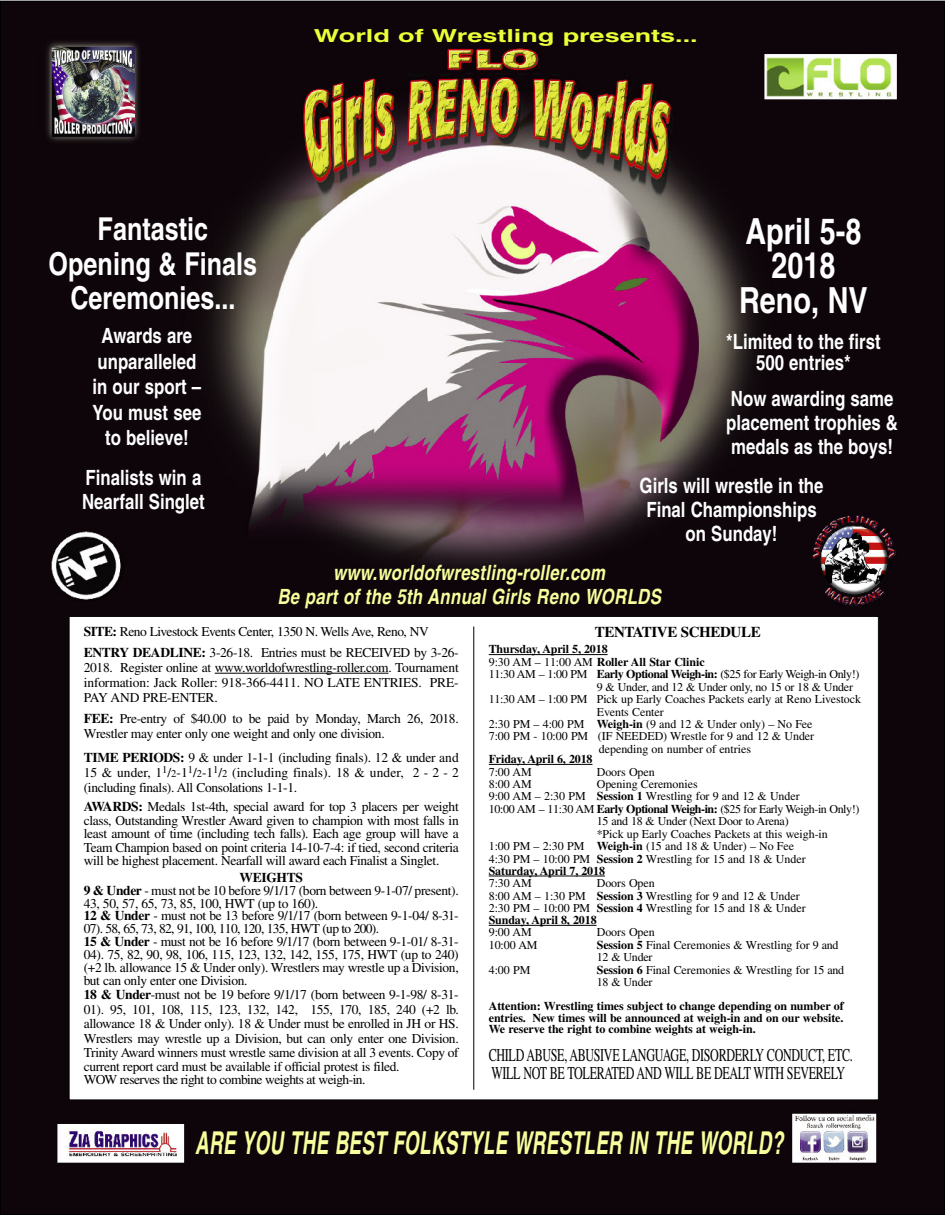
<style>
.page{position:relative;width:945px;height:1215px;background:#fff}
.page>*{position:absolute;margin:0;border:0;box-sizing:border-box;transform-origin:0 0}
.t1{font:700 36px/34.5px "Helvetica";color:#fff;text-align:center;scale:.8 1}
.t2{font:italic 700 31.5px "Helvetica";letter-spacing:.015em;color:#f5ff9c;scale:.6 1}
.t3{font:700 31.5px/34.5px "Helvetica";color:#fff;text-align:center;scale:.8 1}
.t4{font:700 21px/24px "Helvetica";color:#fff;text-align:center;scale:.8 1}
.t5{font:italic 700 21px/24px "Helvetica";letter-spacing:.015em;color:#f5ff9c;text-align:center;scale:.8 1}
.t6{font:18px/18px "Times";letter-spacing:-.025em;color:#000;scale:.67 1}
.t7{font:700 18px "Helvetica";color:#ebff38;scale:1.5 1}
.t8{font:700 15px "Times";letter-spacing:-.025em;color:#000}
.t9{font:13.5px/12.9px "Times";letter-spacing:-.025em;color:#000;text-align:justify}
.t10{font:12px/12.3px "Times";letter-spacing:-.005em;color:#000}
.t11{font:700 12px/11.4px "Times";letter-spacing:-.005em;color:#000;text-align:justify}
.t12{font:12px "Times";letter-spacing:-.035em;color:#000}
.s1{font-weight:700}
.s2{font-size:10.5px}
.s3{font-weight:400}
</style>
<div class="page">
<img style="left:2px;top:3px;width:941px;height:1210px">
<div style="left:69px;top:616px;width:809px;height:484px;background:#fff"></div>
<hr style="left:215px;top:673px;width:173px;height:1px;background:#000">
<hr style="left:489px;top:654px;width:119px;height:1px;background:#000">
<hr style="left:489px;top:764px;width:104px;height:1px;background:#000">
<hr style="left:489px;top:876px;width:116px;height:1px;background:#000">
<hr style="left:489px;top:925px;width:108px;height:1px;background:#000">
<hr style="left:474px;top:627px;width:1px;height:463px;background:#000">
<h3 class="t7" style="left:314px;top:29px;width:257px">World of Wrestling presents...</h3>
<h2 class="t3" style="left:49px;top:215px;width:262px">Fantastic<br>Opening &amp; Finals<br>Ceremonies...</h2>
<h3 class="t4" style="left:93px;top:325px;width:138px;line-height:25.5px">Awards are unparalleled in our sport –<br>You must see to believe!</h3>
<h3 class="t4" style="left:82px;top:468px;width:155px;text-align:left">Finalists win a<br>Nearfall Singlet</h3>
<h1 class="t1" style="left:739px;top:217px;width:162px">April 5-8<br>2018<br>Reno, NV</h1>
<h3 class="t4" style="left:726px;top:333px;width:195px;line-height:21px">*Limited to the first<br>500 entries*</h3>
<h3 class="t4" style="left:726px;top:389px;width:216px;text-align:left">Now awarding same placement trophies &amp; medals as the boys!</h3>
<h3 class="t4" style="left:640px;top:476px;width:231px">Girls will wrestle in the<br>Final Championships on Sunday!</h3>
<h3 class="t5" style="left:277px;top:563px;width:481px">www.worldofwrestling-roller.com<br>Be part of the 5th Annual Girls Reno WORLDS</h3>
<p class="t9" style="left:84px;top:622px;width:377px;line-height:21px"><span class="s1">SITE:</span> Reno Livestock Events Center, 1350 N. Wells Ave, Reno, NV<br><span class="s1">ENTRY DEADLINE:</span> 3-26-18. Entries must be RECEIVED by 3-26-</p>
<p class="t9" style="left:84px;top:661px;width:377px;line-height:15px">2018. Register online at www.worldofwrestling-roller.com. Tournament information: Jack Roller: 918-366-4411. NO LATE ENTRIES. PRE-PAY AND PRE-ENTER.</p>
<p class="t9" style="left:84px;top:712px;width:377px;line-height:15px"><span class="s1">FEE:</span> Pre-entry of $40.00 to be paid by Monday, March 26, 2018.<br>Wrestler may enter only one weight and only one division.</p>
<p class="t9" style="left:84px;top:751px;width:377px;line-height:15px"><span class="s1">TIME PERIODS:</span> 9 &amp; under 1-1-1 (including finals). 12 &amp; under and 15 &amp; under, 1<sup>1</sup>/<span class="s2">2</span>-1<sup>1</sup>/<span class="s2">2</span>-1<sup>1</sup>/<span class="s2">2</span> (including finals). 18 &amp; under, 2 - 2 - 2 (including finals). All Consolations 1-1-1.</p>
<p class="t9" style="left:84px;top:801px;width:377px;line-height:13.5px"><span class="s1">AWARDS:</span> Medals 1st-4th, special award for top 3 placers per weight class, Outstanding Wrestler Award given to champion with most falls in least amount of time (including tech falls). Each age group will have a Team Champion based on point criteria 14-10-7-4: if tied, second criteria will be highest placement. Nearfall will award each Finalist a Singlet.</p>
<p class="t9" style="left:84px;top:872px;width:377px;text-align:left;text-indent:156px"><span class="s1">WEIGHTS<br>9 &amp; Under</span> - must not be 10 before 9/1/17 (born between 9-1-07/ present).<br>43, 50, 57, 65, 73, 85, 100, HWT (up to 160).<br><span class="s1">12 &amp; Under</span> - must not be 13 before 9/1/17 (born between 9-1-04/ 8-31- 07). 58, 65, 73, 82, 91, 100, 110, 120, 135, HWT (up to 200).<br><span class="s1">15 &amp; Under</span> - must not be 16 before 9/1/17 (born between 9-1-01/ 8-31- 04). 75, 82, 90, 98, 106, 115, 123, 132, 142, 155, 175, HWT (up to 240) (+2 lb. allowance 15 &amp; Under only). Wrestlers may wrestle up a Division, but can only enter one Division.</p>
<p class="t9" style="left:84px;top:989px;width:377px;line-height:14.4px"><span class="s1">18 &amp; Under</span>-must not be 19 before 9/1/17 (born between 9-1-98/ 8-31- 01). 95, 101, 108, 115, 123, 132, 142, 155, 170, 185, 240 (+2 lb. allowance 18 &amp; Under only). 18 &amp; Under must be enrolled in JH or HS.<br>Wrestlers may wrestle up a Division, but can only enter one Division.<br>Trinity Award winners must wrestle same division at all 3 events. Copy of current report card must be available if official protest is filed.</p>
<p class="t9" style="left:84px;top:1075px;width:283px">WOW reserves the right to combine weights at weigh-in.</p>
<p class="t8" style="left:595px;top:627px;width:167px">TENTATIVE SCHEDULE</p>
<p class="t11" style="left:489px;top:645px;width:120px">Thursday, April 5, 2018</p>
<p class="t11" style="left:489px;top:657px;width:217px"><span class="s3">9:30 AM – 11:00 AM</span> Roller All Star Clinic</p>
<p class="t12" style="left:489px;top:670px;width:372px">11:30 AM – 1:00 PM <span class="s1">Early Optional Weigh-in:</span> ($25 for Early Weigh-in Only!)</p>
<p class="t10" style="left:597px;top:682px;width:258px">9 &amp; Under, and 12 &amp; Under only, no 15 or 18 &amp; Under</p>
<p class="t10" style="left:489px;top:694px;width:374px">11:30 AM – 1:00 PM Pick up Early Coaches Packets early at Reno Livestock</p>
<p class="t10" style="left:597px;top:707px;width:69px">Events Center</p>
<p class="t10" style="left:489px;top:719px;width:325px">2:30 PM – 4:00 PM <span class="s1">Weigh-in</span> (9 and 12 &amp; Under only) – No Fee</p>
<p class="t10" style="left:489px;top:731px;width:327px">7:00 PM - 10:00 PM (IF NEEDED) Wrestle for 9 and 12 &amp; Under</p>
<p class="t10" style="left:599px;top:744px;width:154px">depending on number of entries</p>
<p class="t11" style="left:489px;top:755px;width:105px">Friday, April 6, 2018</p>
<p class="t10" style="left:489px;top:767px;width:44px">7:00 AM</p>
<p class="t10" style="left:597px;top:767px;width:60px">Doors Open</p>
<p class="t10" style="left:489px;top:779px;width:44px">8:00 AM</p>
<p class="t10" style="left:597px;top:779px;width:102px">Opening Ceremonies</p>
<p class="t10" style="left:489px;top:791px;width:312px">9:00 AM – 2:30 PM <span class="s1">Session 1</span> Wrestling for 9 and 12 &amp; Under</p>
<p class="t12" style="left:489px;top:805px;width:372px">10:00 AM – 11:30 AM <span class="s1">Early Optional Weigh-in:</span> ($25 for Early Weigh-in Only!)</p>
<p class="t10" style="left:597px;top:816px;width:193px">15 and 18 &amp; Under (Next Door to Arena)</p>
<p class="t10" style="left:597px;top:829px;width:233px">*Pick up Early Coaches Packets at this weigh-in</p>
<p class="t10" style="left:489px;top:841px;width:307px">1:00 PM – 2:30 PM <span class="s1">Weigh-in</span> (15 and 18 &amp; Under) – No Fee</p>
<p class="t10" style="left:489px;top:854px;width:318px">4:30 PM – 10:00 PM <span class="s1">Session 2</span> Wrestling for 15 and 18 &amp; Under</p>
<p class="t11" style="left:489px;top:866px;width:118px">Saturday, April 7, 2018</p>
<p class="t10" style="left:489px;top:878px;width:44px">7:30 AM</p>
<p class="t10" style="left:489px;top:878px;width:318px;text-indent:108px">Doors Open<br>8:00 AM – 1:30 PM <span class="s1">Session 3</span> Wrestling for 9 and 12 &amp; Under 2:30 PM – 10:00 PM <span class="s1">Session 4</span> Wrestling for 15 and 18 &amp; Under <span class="s1">Sunday, April 8, 2018</span></p>
<p class="t10" style="left:489px;top:928px;width:44px">9:00 AM</p>
<p class="t10" style="left:597px;top:928px;width:60px">Doors Open</p>
<p class="t10" style="left:489px;top:940px;width:50px">10:00 AM</p>
<p class="t10" style="left:597px;top:940px;width:243px"><span class="s1">Session 5</span> Final Ceremonies &amp; Wrestling for 9 and<br>12 &amp; Under</p>
<p class="t10" style="left:489px;top:965px;width:43px">4:00 PM</p>
<p class="t10" style="left:597px;top:965px;width:249px"><span class="s1">Session 6</span> Final Ceremonies &amp; Wrestling for 15 and<br>18 &amp; Under</p>
<p class="t11" style="left:489px;top:1002px;width:357px">Attention: Wrestling times subject to change depending on number of entries. New times will be announced at weigh-in and on our website.<br>We reserve the right to combine weights at weigh-in.</p>
<h3 class="t6" style="left:489px;top:1048px;width:545px">CHILD ABUSE, ABUSIVE LANGUAGE, DISORDERLY CONDUCT, ETC.<br>WILL NOT BE TOLERATED AND WILL BE DEALT WITH SEVERELY</h3>
<h2 class="t2" style="left:195px;top:1131px;width:982px">ARE YOU THE BEST FOLKSTYLE WRESTLER IN THE WORLD?</h2>
</div>
